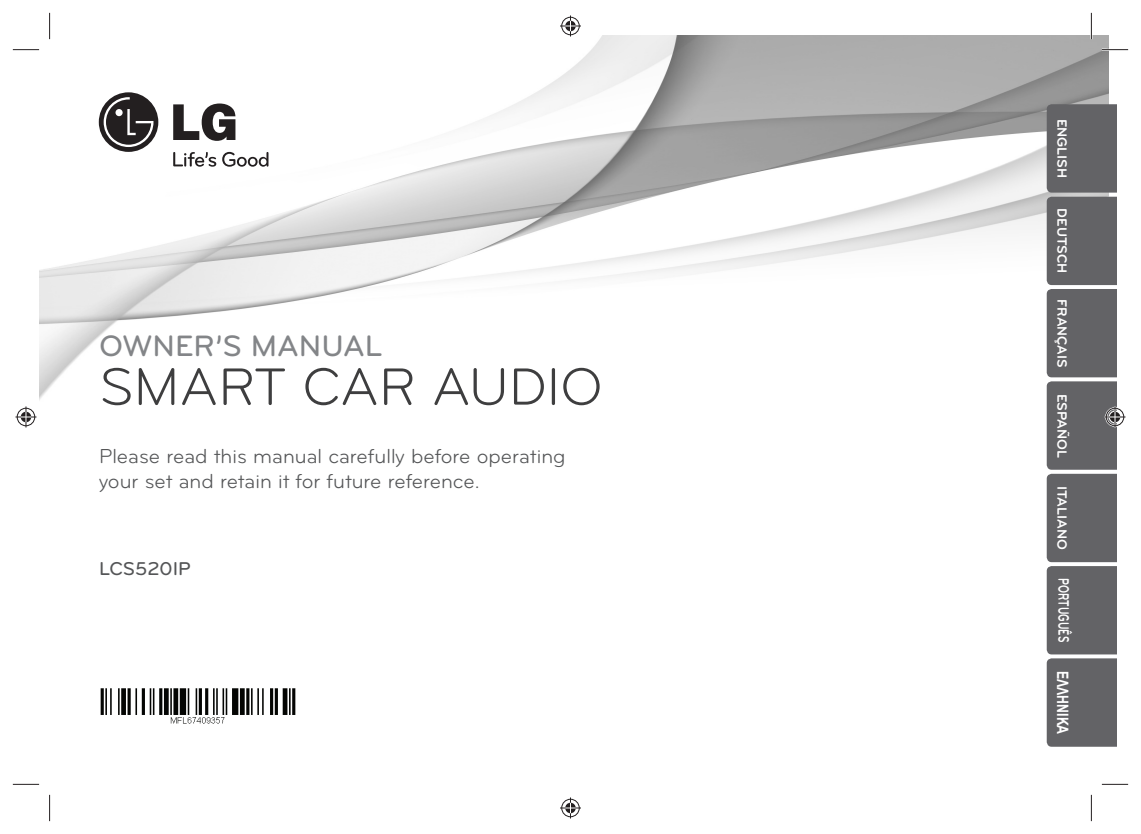
<style>
.page{position:relative;width:1141px;height:834px;background:#fff}
.page>*{position:absolute;margin:0;border:0;box-sizing:border-box;transform-origin:0 0}
.t1{font:54.25px "Bryant LG";color:#3e3e3f}
.t2{font:500 30.62px "Bryant LG";color:#838588}
.t3{font:21px/25.2px "Bryant LG";color:#545557}
.t4{font:500 19.25px "Bryant LG";color:#545557}
.t5{font:700 15.75px "Bryant LG";color:#fff;scale:.66 1}
.t6{font:700 15.75px "Arial";color:#fff;scale:.78 1}
.t7{font:700 14px "Bryant LG";color:#fff}
</style>
<div class="page">
<img style="left:40px;top:36px;width:1069px;height:492px">
<svg style="left:173px;top:152px;width:43px;height:15px"></svg>
<svg style="left:222px;top:152px;width:46px;height:15px"></svg>
<svg style="left:173px;top:103px;width:62px;height:38px"></svg>
<div style="left:99px;top:92px;width:59px;height:60px;background:#231f20;border-radius:50%"></div>
<svg style="left:104px;top:97px;width:49px;height:50px"></svg>
<img style="left:100px;top:688px;width:196px;height:36px">
<hr style="left:1102px;top:49px;width:26px;height:2px;background:#fff">
<hr style="left:49px;top:13px;width:2px;height:26px;background:#fff">
<hr style="left:1090px;top:13px;width:2px;height:26px;background:#fff">
<svg style="left:13px;top:49px;width:26px;height:1px"></svg>
<svg style="left:1102px;top:49px;width:26px;height:1px"></svg>
<svg style="left:13px;top:783px;width:26px;height:1px"></svg>
<svg style="left:1102px;top:783px;width:26px;height:1px"></svg>
<svg style="left:49px;top:13px;width:1px;height:26px"></svg>
<svg style="left:49px;top:794px;width:1px;height:27px"></svg>
<svg style="left:1091px;top:13px;width:1px;height:26px"></svg>
<svg style="left:1091px;top:794px;width:1px;height:27px"></svg>
<svg style="left:560px;top:15px;width:21px;height:21px"></svg>
<svg style="left:560px;top:797px;width:21px;height:21px"></svg>
<svg style="left:15px;top:406px;width:21px;height:21px"></svg>
<svg style="left:1047px;top:104px;width:78px;height:642px;background:#747477"></svg>
<h2 class="t2" style="left:99px;top:334px;width:285px">OWNER’S MANUAL</h2>
<h1 class="t1" style="left:99px;top:367px;width:505px">SMART CAR AUDIO</h1>
<p class="t3" style="left:99px;top:445px;width:468px">Please read this manual carefully before operating your set and retain it for future reference.</p>
<p class="t4" style="left:99px;top:562px;width:93px">LCS520IP</p>
<p class="t7" style="left:1067px;top:119px;width:61px;rotate:90deg">ENGLISH</p>
<p class="t7" style="left:1067px;top:208px;width:67px;rotate:90deg">DEUTSCH</p>
<p class="t7" style="left:1067px;top:299px;width:69px;rotate:90deg">FRANÇAIS</p>
<p class="t7" style="left:1067px;top:393px;width:66px;rotate:90deg">ESPAÑOL</p>
<p class="t7" style="left:1067px;top:486px;width:65px;rotate:90deg">ITALIANO</p>
<p class="t5" style="left:1069px;top:578px;width:98px;rotate:90deg">PORTUGUÊS</p>
<p class="t6" style="left:1072px;top:670px;width:83px;rotate:90deg">ΕΛΛΗΝΙΚΑ</p>
</div>
